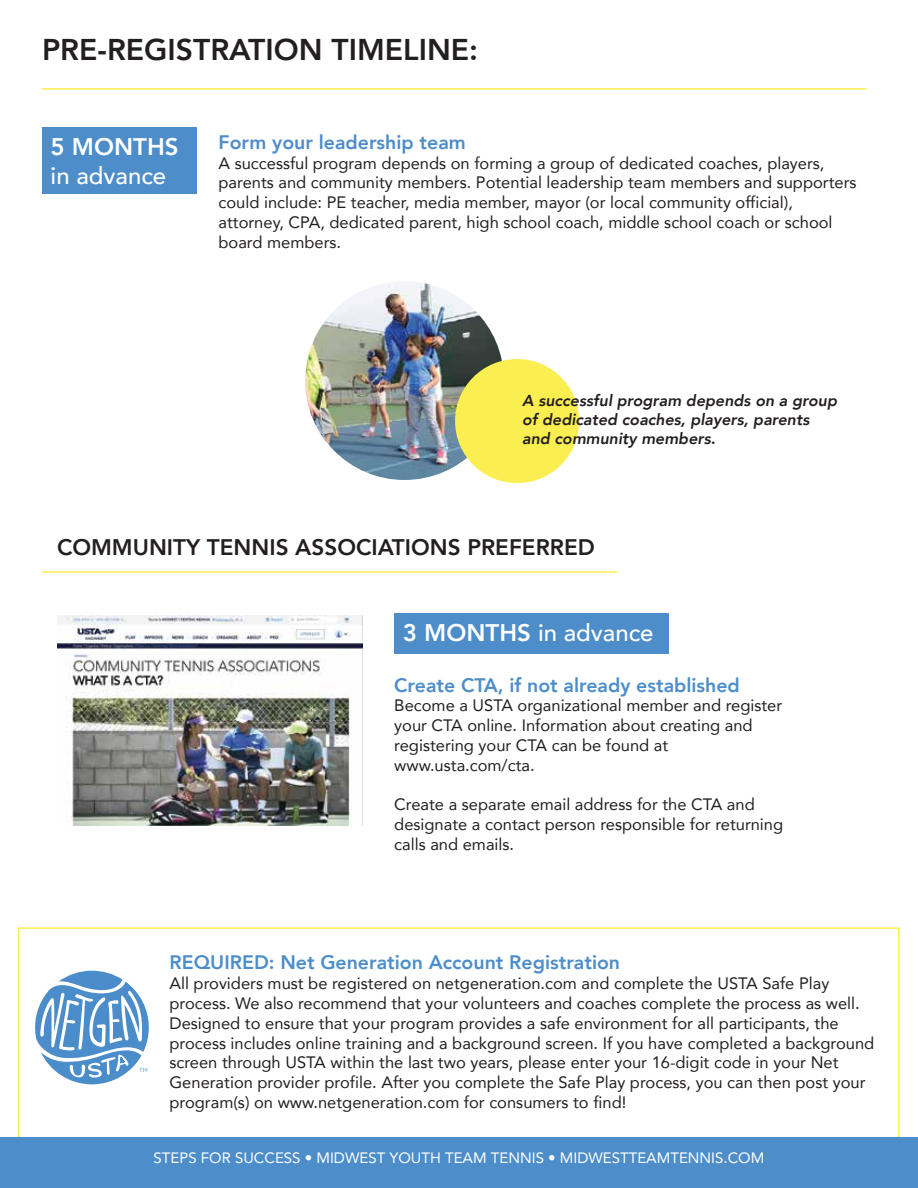
<style>
.page{position:relative;width:918px;height:1188px;background:#fff}
.page>*{position:absolute;margin:0;border:0;box-sizing:border-box;transform-origin:0 0}
.t1{font:800 30px "Avenir";color:#231f20}
.t2{font:500 24px "Avenir";color:#fff}
.t3{font:800 24px "Avenir";color:#fff}
.t4{font:800 22.5px "Avenir";color:#231f20}
.t5{font:800 19.5px "Avenir";color:#4c8dca}
.t6{font:16.5px/19.8px "Avenir";color:#231f20}
.t7{font:italic 800 15.9px/19.2px "Avenir";color:#231f20}
.t8{font:15px "Avenir";color:#fff}
.s1{font-weight:800}
</style>
<div class="page">
<img style="left:305px;top:281px;width:199px;height:199px;border-radius:99px">
<hr style="left:42px;top:88px;width:825px;height:2px;background:#faee50">
<hr style="left:42px;top:571px;width:576px;height:2px;background:#faee50">
<div style="left:455px;top:359px;width:124px;height:124px;background:#faee50;border-radius:50%"></div>
<div style="left:0;top:1137px;width:918px;height:51px;background:#4c8dca"></div>
<div style="left:42px;top:127px;width:155px;height:67px;background:#4c8dca"></div>
<div style="left:394px;top:613px;width:275px;height:40px;background:#4c8dca"></div>
<svg style="left:35px;top:971px;width:114px;height:113px"></svg>
<img style="left:58px;top:616px;width:304px;height:210px">
<h1 class="t1" style="left:42px;top:26px;width:438px">PRE-REGISTRATION TIMELINE:</h1>
<h2 class="t3" style="left:51px;top:128px;width:129px">5 MONTHS</h2>
<h2 class="t2" style="left:51px;top:155px;width:117px">in advance</h2>
<p class="t5" style="left:219px;top:127px;width:249px">Form your leadership team</p>
<p class="t6" style="left:219px;top:152px;width:640px">A successful program depends on forming a group of dedicated coaches, players, parents and community members. Potential leadership team members and supporters could include: PE teacher, media member, mayor (or local community official), attorney, CPA, dedicated parent, high school coach, middle school coach or school board members.</p>
<p class="t7" style="left:522px;top:391px;width:316px">A successful program depends on a group of dedicated coaches, players, parents and community members.</p>
<h3 class="t4" style="left:57px;top:529px;width:539px">COMMUNITY TENNIS ASSOCIATIONS PREFERRED</h3>
<h2 class="t2" style="left:403px;top:612px;width:252px"><span class="s1">3 MONTHS</span> in advance</h2>
<p class="t5" style="left:394px;top:670px;width:347px">Create CTA, if not already established</p>
<p class="t6" style="left:394px;top:695px;width:389px">Become a USTA organizational member and register your CTA online. Information about creating and registering your CTA can be found at www.usta.com/cta.</p>
<p class="t6" style="left:394px;top:794px;width:390px">Create a separate email address for the CTA and designate a contact person responsible for returning calls and emails.</p>
<p class="t5" style="left:169px;top:947px;width:452px">REQUIRED: Net Generation Account Registration</p>
<p class="t6" style="left:169px;top:973px;width:706px">All providers must be registered on netgeneration.com and complete the USTA Safe Play process. We also recommend that your volunteers and coaches complete the process as well.<br>Designed to ensure that your program provides a safe environment for all participants, the process includes online training and a background screen. If you have completed a background screen through USTA within the last two years, please enter your 16-digit code in your Net Generation provider profile. After you complete the Safe Play process, you can then post your program(s) on www.netgeneration.com for consumers to find!</p>
<p class="t8" style="left:154px;top:1145px;width:612px">STEPS FOR SUCCESS • MIDWEST YOUTH TEAM TENNIS • MIDWESTTEAMTENNIS.COM</p>
</div>
